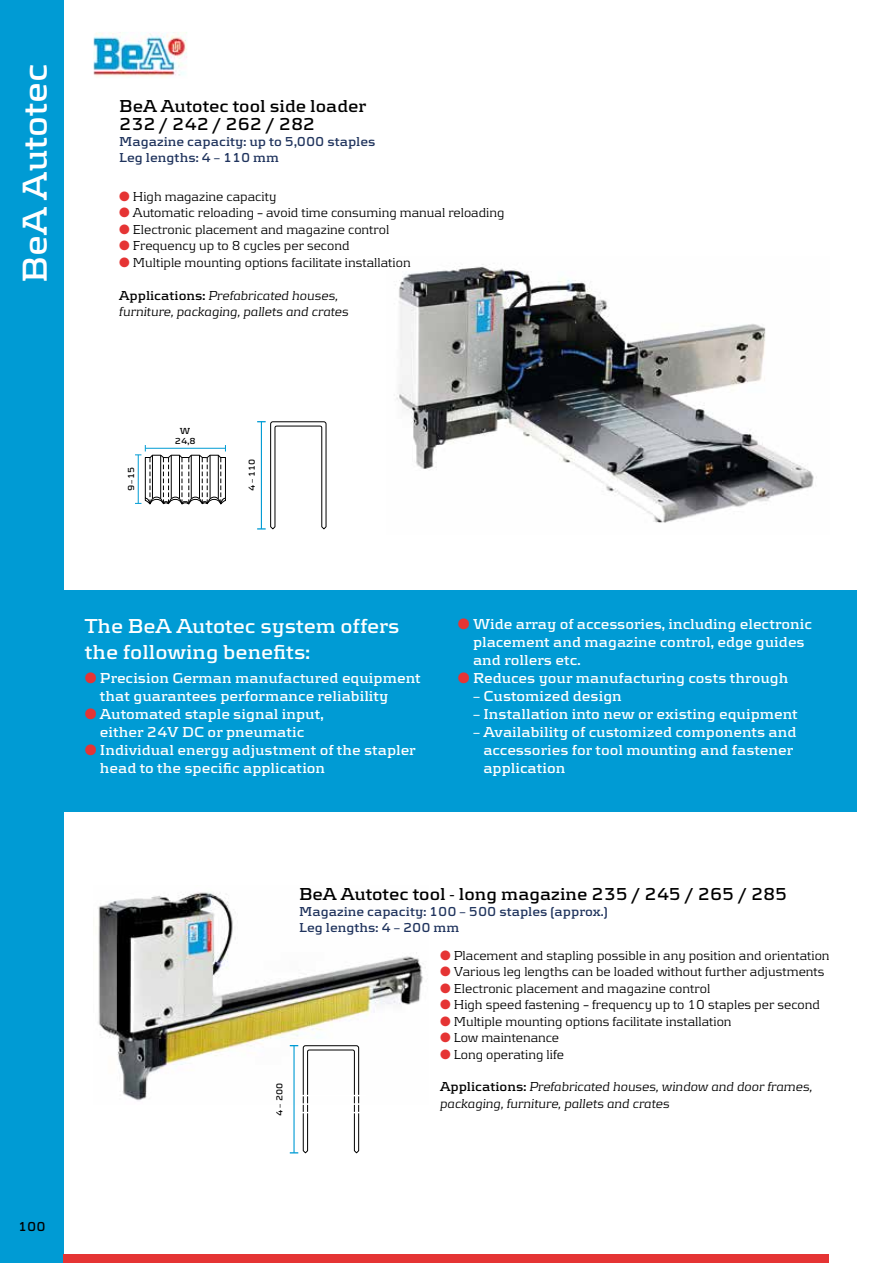
<style>
.page{position:relative;width:893px;height:1263px;background:#fff}
.page>*{position:absolute;margin:0;border:0;box-sizing:border-box;transform-origin:0 0}
.t1{font:700 36px "Be A";color:#fff}
.t2{font:700 21px/25.2px "Be A";color:#fff}
.t3{font:700 18px/18px "Be A";color:#000}
.t4{font:700 15px/18px "Be A";color:#fff}
.t5{font:13.5px "Be ACE";color:#000}
.t6{font:italic 13.5px/16.5px "Be A";color:#000}
.t7{font:700 13.5px/16.2px "Be ACE";color:#1f335d}
.t8{font:700 13.5px "Be A";color:#000}
.t9{font:700 9.15px "Be A";color:#000}
.t10{font:700 9px "Be A";color:#000}
.s1{color:#e53434}
.s2{font-weight:700;font-style:normal}
</style>
<div class="page">
<div style="left:0;top:0;width:64px;height:1263px;background:#009bd4"></div>
<div style="left:64px;top:1254px;width:765px;height:9px;background:#e53434"></div>
<img style="left:94px;top:32px;width:93px;height:46px">
<img style="left:98px;top:892px;width:328px;height:209px">
<svg style="left:290px;top:1045px;width:70px;height:109px"></svg>
<hr style="left:299px;top:1095px;width:68px;height:1px;background:#fff">
<hr style="left:299px;top:1103px;width:68px;height:2px;background:#fff">
<hr style="left:299px;top:1112px;width:68px;height:1px;background:#fff">
<img style="left:395px;top:264px;width:422px;height:259px">
<svg style="left:135px;top:445px;width:91px;height:59px"></svg>
<svg style="left:257px;top:421px;width:70px;height:109px"></svg>
<div style="left:61px;top:590px;width:795px;height:221px;background:#009bd4"></div>
<h1 class="t1" style="left:14px;top:283px;width:221px;rotate:-90deg">BeA Autotec</h1>
<h3 class="t3" style="left:119px;top:97px;width:249px">BeA Autotec tool side loader<br>232 / 242 / 262 / 282</h3>
<p class="t7" style="left:119px;top:133px;width:258px">Magazine capacity: up to 5,000 staples<br>Leg lengths: 4 – 110 mm</p>
<p class="t5" style="left:119px;top:188px;width:159px"><span class="s1">●</span> High magazine capacity</p>
<p class="t5" style="left:119px;top:205px;width:387px"><span class="s1">●</span> Automatic reloading – avoid time consuming manual reloading</p>
<p class="t5" style="left:119px;top:221px;width:272px"><span class="s1">●</span> Electronic placement and magazine control</p>
<p class="t5" style="left:119px;top:238px;width:232px"><span class="s1">●</span> Frequency up to 8 cycles per second</p>
<p class="t5" style="left:119px;top:254px;width:293px"><span class="s1">●</span> Multiple mounting options facilitate installation</p>
<p class="t6" style="left:119px;top:287px;width:231px"><span class="s2">Applications:</span> Prefabricated houses, furniture, packaging, pallets and crates</p>
<p class="t9" style="left:180px;top:425px;width:12px">W</p>
<p class="t9" style="left:175px;top:435px;width:22px">24,8</p>
<p class="t9" style="left:126px;top:491px;width:26px;rotate:-90deg">9–15</p>
<p class="t10" style="left:246px;top:491px;width:34px;rotate:-90deg">4 – 110</p>
<h2 class="t2" style="left:85px;top:613px;width:316px">The BeA Autotec system offers the following benefits:</h2>
<p class="t4" style="left:100px;top:669px;width:322px;text-indent:-15px"><span class="s1">●</span> Precision German manufactured equipment that guarantees performance reliability</p>
<p class="t4" style="left:85px;top:705px;width:240px;text-align:center"><span class="s1">●</span> Automated staple signal input, either 24V DC or pneumatic</p>
<p class="t4" style="left:100px;top:741px;width:317px;text-indent:-15px"><span class="s1">●</span> Individual energy adjustment of the stapler head to the specific application</p>
<p class="t4" style="left:473px;top:614px;width:341px;text-indent:-15px"><span class="s1">●</span> Wide array of accessories, including electronic placement and magazine control, edge guides and rollers etc.</p>
<p class="t4" style="left:458px;top:668px;width:332px"><span class="s1">●</span> Reduces your manufacturing costs through</p>
<p class="t4" style="left:473px;top:686px;width:150px">– Customized design</p>
<p class="t4" style="left:473px;top:704px;width:326px">– Installation into new or existing equipment</p>
<p class="t4" style="left:483px;top:722px;width:315px;text-indent:-10px">– Availability of customized components and accessories for tool mounting and fastener application</p>
<p class="t8" style="left:18px;top:1219px;width:29px">100</p>
<p class="t10" style="left:274px;top:1115px;width:34px;rotate:-90deg">4 – 200</p>
<h3 class="t3" style="left:299px;top:884px;width:490px">BeA Autotec tool - long magazine 235 / 245 / 265 / 285</h3>
<p class="t7" style="left:299px;top:903px;width:310px">Magazine capacity: 100 – 500 staples (approx.)<br>Leg lengths: 4 – 200 mm</p>
<p class="t5" style="left:440px;top:947px;width:391px"><span class="s1">●</span> Placement and stapling possible in any position and orientation</p>
<p class="t5" style="left:440px;top:964px;width:386px"><span class="s1">●</span> Various leg lengths can be loaded without further adjustments</p>
<p class="t5" style="left:440px;top:980px;width:272px"><span class="s1">●</span> Electronic placement and magazine control</p>
<p class="t5" style="left:440px;top:997px;width:381px"><span class="s1">●</span> High speed fastening – frequency up to 10 staples per second</p>
<p class="t5" style="left:440px;top:1013px;width:293px"><span class="s1">●</span> Multiple mounting options facilitate installation</p>
<p class="t5" style="left:440px;top:1030px;width:121px"><span class="s1">●</span> Low maintenance</p>
<p class="t5" style="left:440px;top:1046px;width:125px"><span class="s1">●</span> Long operating life</p>
<p class="t6" style="left:440px;top:1078px;width:374px"><span class="s2">Applications:</span> Prefabricated houses, window and door frames, packaging, furniture, pallets and crates</p>
</div>
